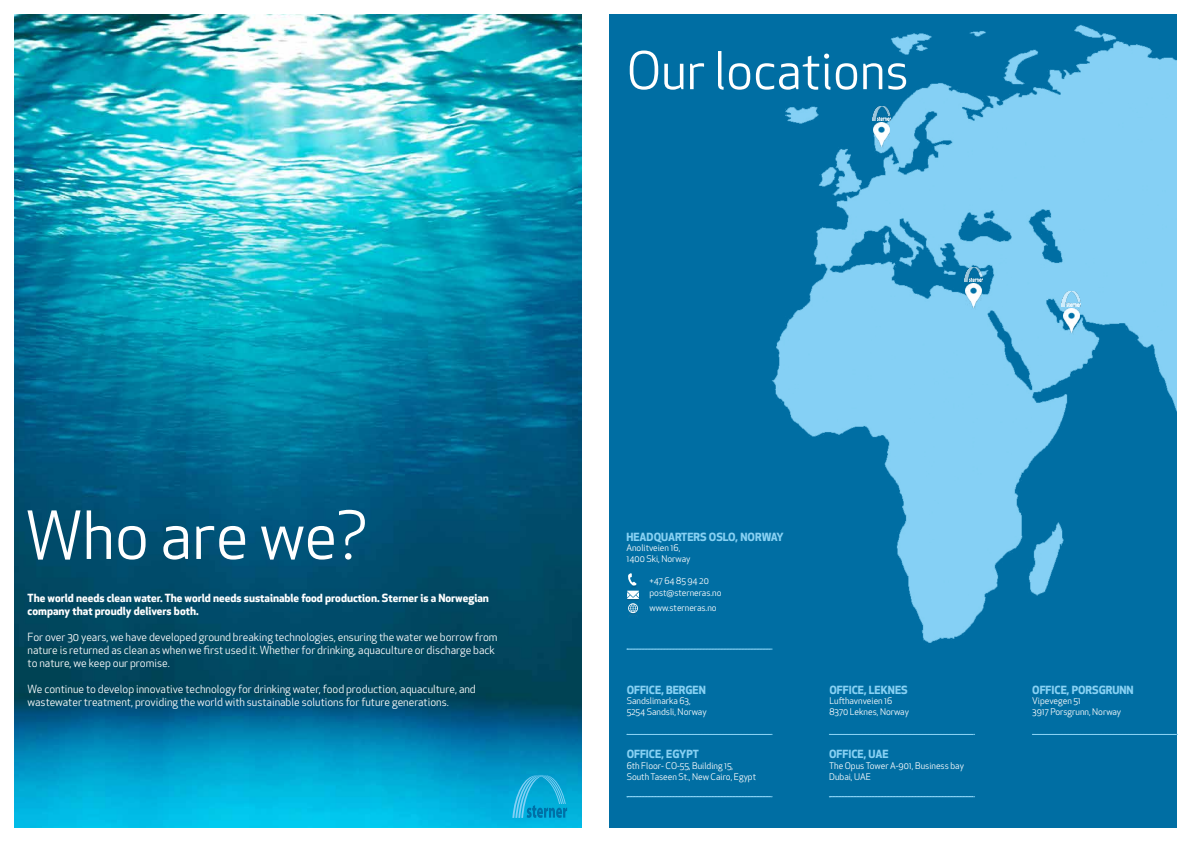
<style>
.page{position:relative;width:1191px;height:842px;background:#fff}
.page>*{position:absolute;margin:0;border:0;box-sizing:border-box;transform-origin:0 0}
.t1{font:64.7px "Apex New";color:#fff}
.t2{font:50.9px "Apex New";color:#fff}
.t3{font:11px/13px "Apex New";color:#fff}
.t4{font:700 11px/13px "Apex New";color:#fff}
.t5{font:700 11px "Apex New";color:#88d1f3}
.t6{font:9px/10.8px "Apex New";color:#fff}
</style>
<div class="page">
<div style="left:609px;top:14px;width:567px;height:814px;background:#006ea3"></div>
<img style="left:14px;top:14px;width:567px;height:814px">
<svg style="left:627px;top:573px;width:12px;height:43px"></svg>
<svg style="left:627px;top:734px;width:145px;height:1px"></svg>
<svg style="left:627px;top:796px;width:145px;height:1px"></svg>
<svg style="left:829px;top:796px;width:145px;height:1px"></svg>
<svg style="left:829px;top:734px;width:145px;height:1px"></svg>
<svg style="left:1032px;top:734px;width:145px;height:1px"></svg>
<img style="left:772px;top:25px;width:404px;height:618px">
<div style="left:733px;top:18px;width:119px;height:83px;background:#006ea3"></div>
<div style="left:738px;top:77px;width:38px;height:47px;background:#006ea3"></div>
<img style="left:873px;top:123px;width:16px;height:26px">
<img style="left:872px;top:106px;width:18px;height:15px">
<img style="left:1063px;top:308px;width:16px;height:26px">
<img style="left:1062px;top:292px;width:18px;height:14px">
<img style="left:965px;top:284px;width:16px;height:26px">
<img style="left:964px;top:267px;width:18px;height:14px">
<svg style="left:627px;top:649px;width:145px;height:1px"></svg>
<svg style="left:512px;top:775px;width:55px;height:43px"></svg>
<h2 class="t2" style="left:626px;top:39px;width:284px">Our locations</h2>
<h1 class="t1" style="left:26px;top:495px;width:344px">Who are we?</h1>
<p class="t4" style="left:28px;top:591px;width:463px">The world needs clean water. The world needs sustainable food production. Sterner is a Norwegian company that proudly delivers both.</p>
<p class="t3" style="left:28px;top:630px;width:471px">For over 30 years, we have developed ground breaking technologies, ensuring the water we borrow from nature is returned as clean as when we first used it. Whether for drinking, aquaculture or discharge back to nature, we keep our promise.</p>
<p class="t3" style="left:28px;top:682px;width:450px">We continue to develop innovative technology for drinking water, food production, aquaculture, and wastewater treatment, providing the world with sustainable solutions for future generations.</p>
<p class="t5" style="left:626px;top:682px;width:81px">OFFICE, BERGEN</p>
<p class="t5" style="left:626px;top:528px;width:159px">HEADQUARTERS OSLO, NORWAY</p>
<p class="t6" style="left:626px;top:543px;width:66px">Anolitveien 16,<br>1400 Ski, Norway</p>
<p class="t6" style="left:649px;top:574px;width:74px;line-height:12px">+47 64 85 94 20 post@sterneras.no</p>
<p class="t6" style="left:649px;top:602px;width:69px">www.sterneras.no</p>
<p class="t6" style="left:626px;top:696px;width:81px">Sandslimarka 63,<br>5254 Sandsli, Norway</p>
<p class="t5" style="left:626px;top:746px;width:74px">OFFICE, EGYPT</p>
<p class="t6" style="left:626px;top:760px;width:131px">6th Floor- CO-55, Building 15,<br>South Taseen St., New Cairo, Egypt</p>
<p class="t5" style="left:829px;top:682px;width:80px">OFFICE, LEKNES</p>
<p class="t6" style="left:829px;top:696px;width:81px">Lufthavnveien 16<br>8370 Leknes, Norway</p>
<p class="t5" style="left:829px;top:746px;width:61px">OFFICE, UAE</p>
<p class="t6" style="left:829px;top:760px;width:136px">The Opus Tower A-901, Business bay<br>Dubai, UAE</p>
<p class="t5" style="left:1032px;top:682px;width:103px">OFFICE, PORSGRUNN</p>
<p class="t6" style="left:1032px;top:696px;width:91px">Vipevegen 51<br>3917 Porsgrunn, Norway</p>
</div>
